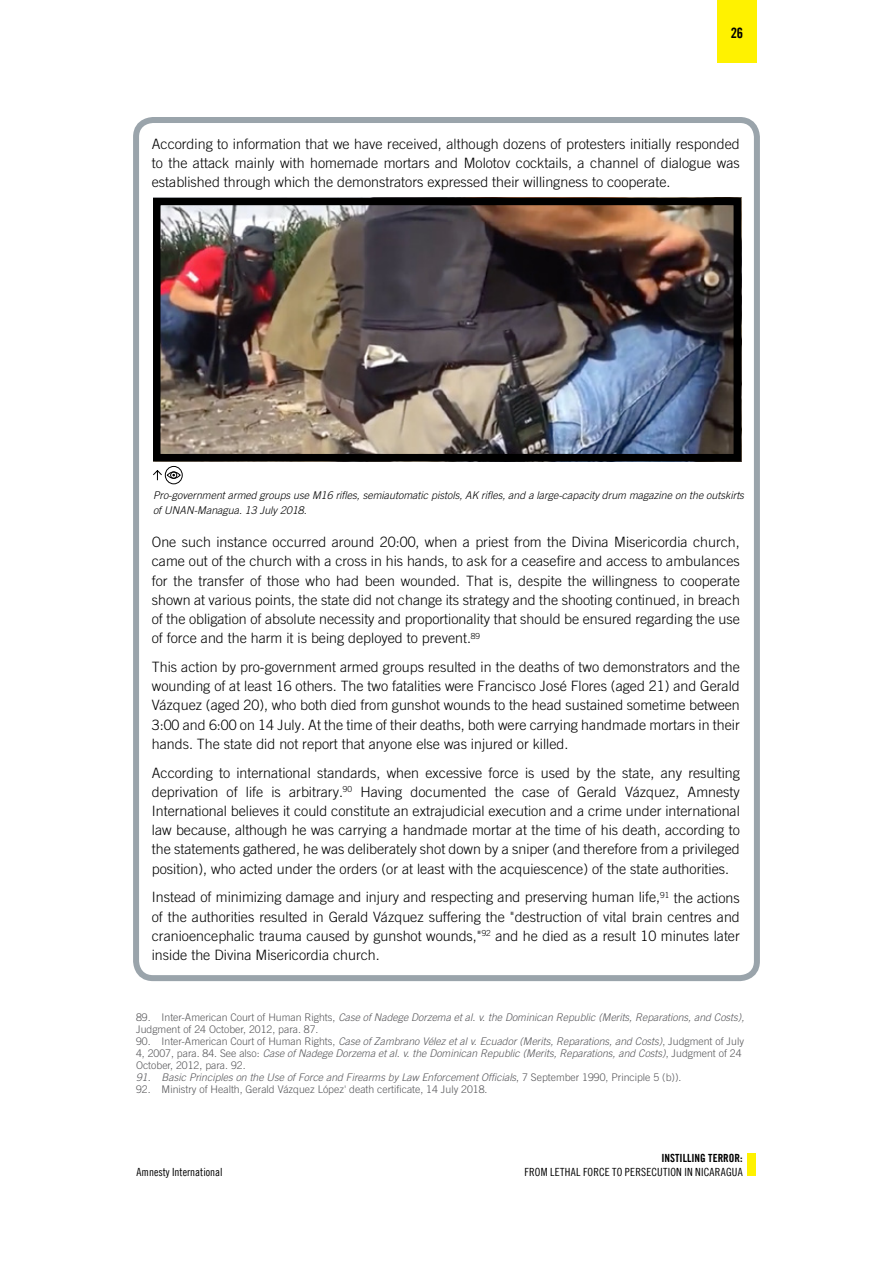
<style>
.page{position:relative;width:893px;height:1263px;background:#fff}
.page>*{position:absolute;margin:0;border:0;box-sizing:border-box;transform-origin:0 0}
.t1{font:300 14.25px/19.2px "Amnesty Trade Gothic";color:#000;text-align:justify}
.t2{font:14.25px "Amnesty Trade Gothic Bd Cn 20";color:#000}
.t3{font:11.25px "Amnesty Trade Gothic Cn 18";letter-spacing:.015em;color:#000}
.t4{font:11.25px "Amnesty Trade Gothic Bd Cn 20";color:#000}
.t5{font:italic 300 10.65px/14.4px "Amnesty Trade Gothic";color:#000}
.t6{font:italic 300 10.5px/12px "Amnesty Trade Gothic";color:#58585b}
.t7{font:300 10.5px "Amnesty Trade Gothic";color:#58585b}
.s1{font-style:normal}
</style>
<div class="page">
<div style="left:717px;top:0;width:40px;height:63px;background:#fff200"></div>
<div style="left:748px;top:1153px;width:8px;height:22px;background:#fff200"></div>
<div style="left:133px;top:117px;width:627px;height:864px;border:6px solid #9aa4ab;border-radius:17px"></div>
<svg style="left:153px;top:470px;width:9px;height:11px"></svg>
<div style="left:170px;top:472px;width:7px;height:7px;border:1px solid #000;border-radius:50%"></div>
<div style="left:167px;top:472px;width:14px;height:7px;border:1px solid #000;border-radius:50%"></div>
<div style="left:165px;top:466px;width:18px;height:18px;border:1px solid #000;border-radius:50%"></div>
<img style="left:162px;top:207px;width:570px;height:245px">
<div style="left:153px;top:198px;width:588px;height:263px;border:8px solid #000"></div>
<p class="t2" style="left:731px;top:25px;width:14px">26</p>
<p class="t1" style="left:152px;top:134px;width:590px">According to information that we have received, although dozens of protesters initially responded to the attack mainly with homemade mortars and Molotov cocktails, a channel of dialogue was established through which the demonstrators expressed their willingness to cooperate.</p>
<p class="t5" style="left:153px;top:488px;width:592px">Pro-government armed groups use M16 rifles, semiautomatic pistols, AK rifles, and a large-capacity drum magazine on the outskirts of UNAN-Managua. 13 July 2018.</p>
<p class="t1" style="left:152px;top:532px;width:590px">One such instance occurred around 20:00, when a priest from the Divina Misericordia church, came out of the church with a cross in his hands, to ask for a ceasefire and access to ambulances for the transfer of those who had been wounded. That is, despite the willingness to cooperate shown at various points, the state did not change its strategy and the shooting continued, in breach of the obligation of absolute necessity and proportionality that should be ensured regarding the use of force and the harm it is being deployed to prevent.<sup>89</sup></p>
<p class="t1" style="left:152px;top:657px;width:589px">This action by pro-government armed groups resulted in the deaths of two demonstrators and the wounding of at least 16 others. The two fatalities were Francisco José Flores (aged 21) and Gerald Vázquez (aged 20), who both died from gunshot wounds to the head sustained sometime between 3:00 and 6:00 on 14 July. At the time of their deaths, both were carrying handmade mortars in their hands. The state did not report that anyone else was injured or killed.</p>
<p class="t1" style="left:152px;top:763px;width:590px">According to international standards, when excessive force is used by the state, any resulting deprivation of life is arbitrary.<sup>90</sup> Having documented the case of Gerald Vázquez, Amnesty International believes it could constitute an extrajudicial execution and a crime under international law because, although he was carrying a handmade mortar at the time of his death, according to the statements gathered, he was deliberately shot down by a sniper (and therefore from a privileged position), who acted under the orders (or at least with the acquiescence) of the state authorities.</p>
<p class="t1" style="left:152px;top:888px;width:589px">Instead of minimizing damage and injury and respecting and preserving human life,<sup>91</sup> the actions of the authorities resulted in Gerald Vázquez suffering the "destruction of vital brain centres and cranioencephalic trauma caused by gunshot wounds,"<sup>92</sup> and he died as a result 10 minutes later inside the Divina Misericordia church.</p>
<p class="t6" style="left:136px;top:1011px;width:610px"><span class="s1">89. Inter-American Court of Human Rights,</span> Case of Nadege Dorzema et al. v. the Dominican Republic (Merits, Reparations, and Costs),<br><span class="s1">Judgment of 24 October, 2012, para. 87.</span></p>
<p class="t6" style="left:136px;top:1035px;width:609px"><span class="s1">90. Inter-American Court of Human Rights,</span> Case of Zambrano Vélez et al v. Ecuador (Merits, Reparations, and Costs)<span class="s1">, Judgment of July<br>4, 2007, para. 84. See also:</span> Case of Nadege Dorzema et al. v. the Dominican Republic (Merits, Reparations, and Costs)<span class="s1">, Judgment of 24<br>October, 2012, para. 92.</span></p>
<p class="t6" style="left:136px;top:1071px;width:547px">91. Basic Principles on the Use of Force and Firearms by Law Enforcement Officials<span class="s1">, 7 September 1990, Principle 5 (b)).</span></p>
<p class="t7" style="left:136px;top:1083px;width:353px">92. Ministry of Health, Gerald Vázquez López' death certificate, 14 July 2018.</p>
<p class="t4" style="left:661px;top:1151px;width:83px">INSTILLING TERROR:</p>
<p class="t3" style="left:137px;top:1165px;width:88px">Amnesty International</p>
<p class="t3" style="left:524px;top:1165px;width:220px">FROM LETHAL FORCE TO PERSECUTION IN NICARAGUA</p>
</div>
